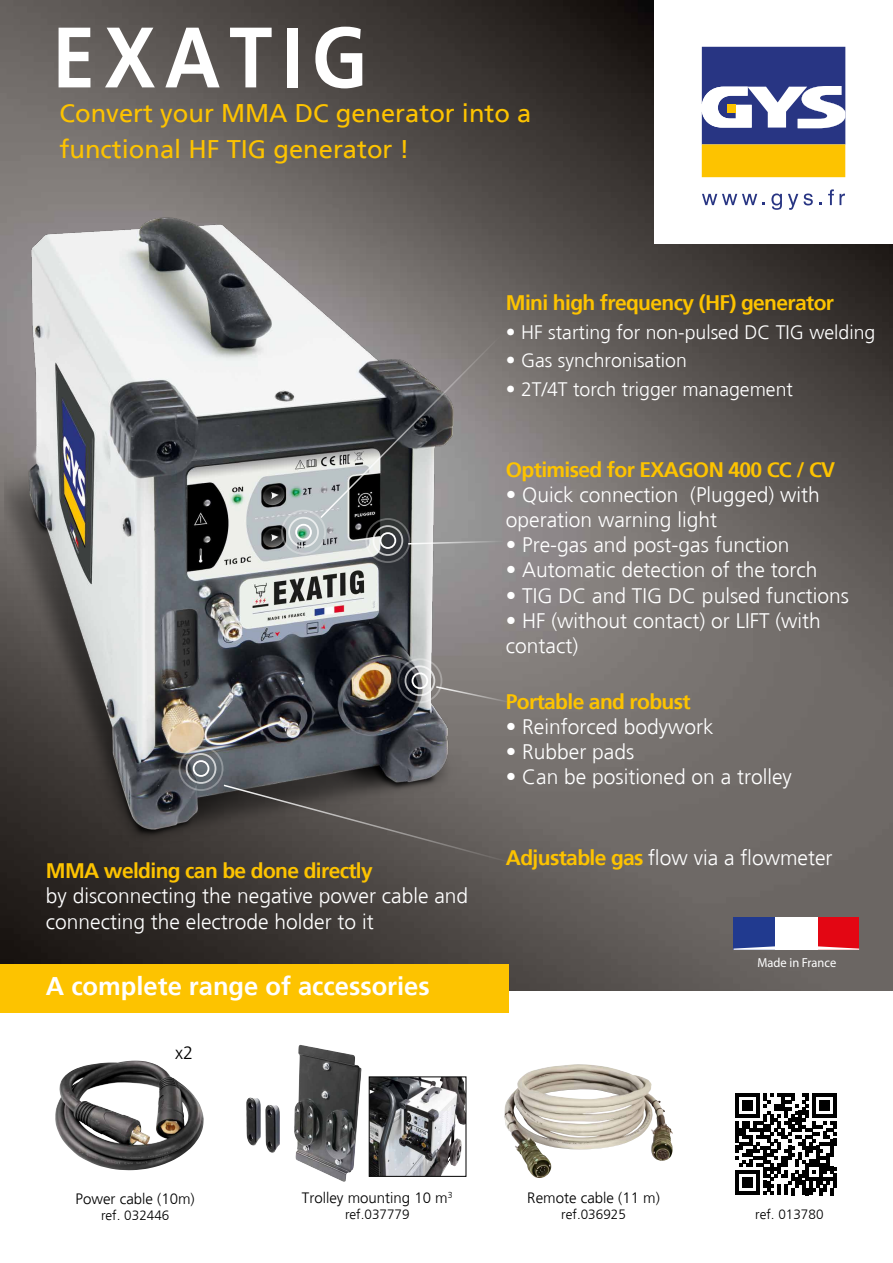
<style>
.page{position:relative;width:893px;height:1263px;background:#fff}
.page>*{position:absolute;margin:0;border:0;box-sizing:border-box;transform-origin:0 0}
.t1{font:700 85.5px "Frutiger";letter-spacing:.12em;color:#fff;scale:.9 1}
.t2{font:25.5px/36px "Frutiger LT Std";color:#fdc300}
.t3{font:700 25.5px "Frutiger";color:#fff}
.t4{font:300 21px/25.2px "Frutiger";color:#fff}
.t5{font:700 21px "Frutiger";letter-spacing:-.03em;color:#fdc300}
.t6{font:300 19.5px "Frutiger";color:#fff}
.t7{font:300 18px "Frutiger";color:#000}
.t8{font:300 15px "Frutiger";color:#000}
.t9{font:300 13.5px "Frutiger";color:#000}
.t10{font:13.05px "Myriad Pro";color:#fff;scale:.95 1}
.s1{font-weight:700;color:#fdc300}
</style>
<div class="page">
<img style="left:0;top:0;width:893px;height:991px">
<img style="left:504px;top:1064px;width:153px;height:114px">
<img style="left:371px;top:1079px;width:93px;height:95px">
<div style="left:369px;top:1077px;width:97px;height:99px;border:1px solid #000"></div>
<img style="left:246px;top:1045px;width:116px;height:137px">
<img style="left:55px;top:1061px;width:149px;height:109px">
<div style="left:0;top:964px;width:508px;height:49px;background:#fdc300"></div>
<div style="left:655px;top:0;width:238px;height:244px;background:#fff"></div>
<img style="left:5px;top:211px;width:454px;height:642px">
<svg style="left:319px;top:334px;width:183px;height:186px;background:#7f7f7f"></svg>
<div style="left:281px;top:510px;width:45px;height:45px;border:2px solid #fff;border-radius:50%"></div>
<div style="left:288px;top:517px;width:31px;height:30px;border:2px solid #fff;border-radius:50%"></div>
<div style="left:295px;top:524px;width:17px;height:16px;border:2px solid #fff;border-radius:50%"></div>
<div style="left:702px;top:144px;width:143px;height:33px;background:#fdc300"></div>
<svg style="left:702px;top:47px;width:143px;height:97px"></svg>
<svg style="left:702px;top:194px;width:62px;height:11px"></svg>
<svg style="left:771px;top:193px;width:11px;height:17px"></svg>
<svg style="left:788px;top:194px;width:10px;height:16px"></svg>
<svg style="left:804px;top:193px;width:9px;height:12px"></svg>
<svg style="left:828px;top:189px;width:17px;height:16px"></svg>
<svg style="left:410px;top:540px;width:95px;height:5px"></svg>
<svg style="left:434px;top:685px;width:78px;height:19px"></svg>
<div style="left:365px;top:518px;width:45px;height:45px;border:2px solid #fff;border-radius:50%"></div>
<div style="left:373px;top:525px;width:30px;height:31px;border:2px solid #fff;border-radius:50%"></div>
<div style="left:380px;top:532px;width:16px;height:17px;border:2px solid #fff;border-radius:50%"></div>
<div style="left:397px;top:658px;width:45px;height:45px;border:2px solid #fff;border-radius:50%"></div>
<div style="left:405px;top:665px;width:30px;height:31px;border:2px solid #fff;border-radius:50%"></div>
<div style="left:412px;top:672px;width:16px;height:17px;border:2px solid #fff;border-radius:50%"></div>
<div style="left:179px;top:746px;width:45px;height:45px;border:2px solid #fff;border-radius:50%"></div>
<div style="left:186px;top:753px;width:30px;height:31px;border:2px solid #fff;border-radius:50%"></div>
<div style="left:193px;top:760px;width:16px;height:17px;border:2px solid #fff;border-radius:50%"></div>
<svg style="left:222px;top:783px;width:290px;height:81px;background:#56514f"></svg>
<svg style="left:735px;top:1093px;width:102px;height:102px"></svg>
<hr style="left:834px;top:1174px;width:3px;height:14px;background:#000">
<div style="left:733px;top:918px;width:42px;height:32px;background:#213a8f"></div>
<div style="left:817px;top:918px;width:42px;height:32px;background:#e30613"></div>
<div style="left:775px;top:918px;width:42px;height:32px;background:#fff"></div>
<svg style="left:733px;top:945px;width:126px;height:5px"></svg>
<h1 class="t1" style="left:52px;top:7px;width:352px">EXATIG</h1>
<p class="t2" style="left:60px;top:95px;width:473px">Convert your MMA DC generator into a functional HF TIG generator !</p>
<p class="t5" style="left:506px;top:291px;width:330px">Mini high frequency (HF) generator</p>
<p class="t6" style="left:506px;top:321px;width:371px">• HF starting for non-pulsed DC TIG welding</p>
<p class="t6" style="left:506px;top:350px;width:182px">• Gas synchronisation</p>
<p class="t6" style="left:506px;top:378px;width:289px">• 2T/4T torch trigger management</p>
<p class="t5" style="left:46px;top:858px;width:329px">MMA welding can be done directly</p>
<p class="t4" style="left:46px;top:884px;width:424px">by disconnecting the negative power cable and connecting the electrode holder to it</p>
<p class="t3" style="left:46px;top:971px;width:385px">A complete range of accessories</p>
<p class="t7" style="left:175px;top:1043px;width:19px">x2</p>
<p class="t5" style="left:506px;top:457px;width:331px">Optimised for EXAGON 400 CC / CV</p>
<p class="t4" style="left:506px;top:482px;width:315px">• Quick connection (Plugged) with operation warning light</p>
<p class="t4" style="left:506px;top:533px;width:285px">• Pre-gas and post-gas function</p>
<p class="t4" style="left:506px;top:558px;width:313px">• Automatic detection of the torch</p>
<p class="t4" style="left:506px;top:583px;width:345px">• TIG DC and TIG DC pulsed functions</p>
<p class="t4" style="left:506px;top:608px;width:317px">• HF (without contact) or LIFT (with contact)</p>
<p class="t5" style="left:506px;top:689px;width:186px">Portable and robust</p>
<p class="t4" style="left:506px;top:714px;width:209px">• Reinforced bodywork</p>
<p class="t4" style="left:506px;top:740px;width:130px">• Rubber pads</p>
<p class="t4" style="left:506px;top:765px;width:287px">• Can be positioned on a trolley</p>
<p class="t4" style="left:506px;top:845px;width:328px"><span class="s1">Adjustable gas</span> flow via a flowmeter</p>
<p class="t10" style="left:757px;top:955px;width:84px">Made in France</p>
<p class="t8" style="left:76px;top:1190px;width:121px">Power cable (10m)</p>
<p class="t9" style="left:101px;top:1207px;width:70px">ref. 032446</p>
<p class="t8" style="left:302px;top:1189px;width:152px">Trolley mounting 10 m<sup>3</sup></p>
<p class="t9" style="left:345px;top:1206px;width:66px">ref.037779</p>
<p class="t8" style="left:527px;top:1189px;width:134px">Remote cable (11 m)</p>
<p class="t9" style="left:561px;top:1206px;width:66px">ref.036925</p>
<p class="t9" style="left:755px;top:1207px;width:70px">ref. 013780</p>
</div>
